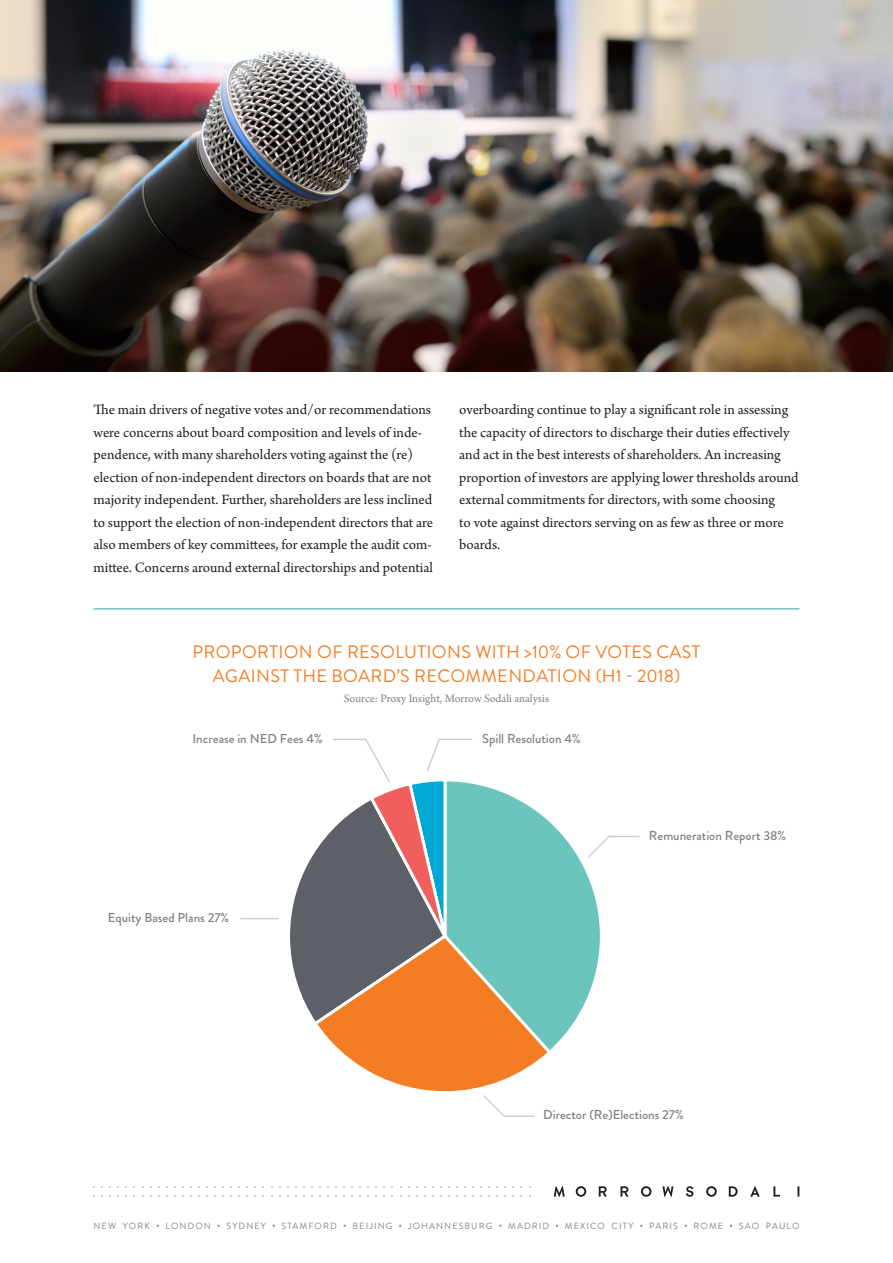
<style>
.page{position:relative;width:893px;height:1263px;background:#fff}
.page>*{position:absolute;margin:0;border:0;box-sizing:border-box;transform-origin:0 0}
.Subhead_02{font:18px/24px "Brandon Grotesque";letter-spacing:.02em;color:#f47d23;text-align:center}
.Body_Copy{font:15px/22.5px "Arno Pro";color:#231f20}
.t1{font:500 12.9px "Brandon Grotesque";color:#808285}
.Body_Copy-2{font:12px "Arno Pro";letter-spacing:-.005em;color:#808285}
.t2{font:9px "Brandon Grotesque";letter-spacing:.12em;color:#808285}
</style>
<div class="page">
<svg style="left:797px;top:1186px;width:2px;height:10px"></svg>
<svg style="left:662px;top:1186px;width:11px;height:11px"></svg>
<svg style="left:599px;top:1186px;width:8px;height:10px"></svg>
<svg style="left:620px;top:1186px;width:8px;height:10px"></svg>
<svg style="left:750px;top:1186px;width:10px;height:11px"></svg>
<svg style="left:686px;top:1186px;width:7px;height:11px"></svg>
<svg style="left:773px;top:1186px;width:7px;height:10px"></svg>
<svg style="left:576px;top:1186px;width:10px;height:11px"></svg>
<svg style="left:641px;top:1186px;width:10px;height:11px"></svg>
<svg style="left:706px;top:1186px;width:11px;height:11px"></svg>
<svg style="left:729px;top:1186px;width:9px;height:10px"></svg>
<svg style="left:554px;top:1186px;width:11px;height:11px"></svg>
<svg style="left:290px;top:739px;width:349px;height:378px"></svg>
<hr style="left:240px;top:918px;width:38px;height:1px;background:#808285">
<img style="left:0;top:0;width:893px;height:371px">
<hr style="left:94px;top:608px;width:705px;height:2px;background:#6bc5bd">
<p class="Body_Copy" style="left:94px;top:399px;width:341px">The main drivers of negative votes and/or recommendations were concerns about board composition and levels of inde&shy;pendence, with many shareholders voting against the (re) election of non-independent directors on boards that are not majority independent. Further, shareholders are less inclined to support the election of non-independent directors that are also members of key committees, for example the audit com&shy;mittee. Concerns around external directorships and potential</p>
<p class="Body_Copy" style="left:459px;top:399px;width:341px">overboarding continue to play a significant role in assessing the capacity of directors to discharge their duties effectively and act in the best interests of shareholders. An increasing proportion of investors are applying lower thresholds around external commitments for directors, with some choosing<br>to vote against directors serving on as few as three or more boards.</p>
<p class="Subhead_02" style="left:192px;top:640px;width:509px">PROPORTION OF RESOLUTIONS WITH &gt;10% OF VOTES CAST<br>AGAINST THE BOARD’S RECOMMENDATION (H1 - 2018)</p>
<p class="Body_Copy-2" style="left:344px;top:692px;width:207px">Source: Proxy Insight, Morrow Sodali analysis</p>
<p class="t1" style="left:192px;top:729px;width:132px">Increase in NED Fees 4%</p>
<p class="t1" style="left:482px;top:729px;width:100px">Spill Resolution 4%</p>
<p class="t1" style="left:108px;top:909px;width:123px">Equity Based Plans 27%</p>
<p class="t1" style="left:649px;top:826px;width:139px">Remuneration Report 38%</p>
<p class="t1" style="left:543px;top:1106px;width:142px">Director (Re)Elections 27%</p>
<p class="t2" style="left:94px;top:1219px;width:58px">NEW YORK</p>
<p class="t2" style="left:166px;top:1219px;width:47px">LONDON</p>
<p class="t2" style="left:227px;top:1219px;width:41px">SYDNEY</p>
<p class="t2" style="left:282px;top:1219px;width:57px">STAMFORD</p>
<p class="t2" style="left:353px;top:1219px;width:41px">BEIJING</p>
<p class="t2" style="left:408px;top:1219px;width:86px">JOHANNESBURG</p>
<p class="t2" style="left:508px;top:1219px;width:43px">MADRID</p>
<p class="t2" style="left:565px;top:1219px;width:70px">MEXICO CITY</p>
<p class="t2" style="left:649px;top:1219px;width:30px">PARIS</p>
<p class="t2" style="left:694px;top:1219px;width:31px">ROME</p>
<p class="t2" style="left:739px;top:1219px;width:62px">SAO PAULO</p>
</div>
